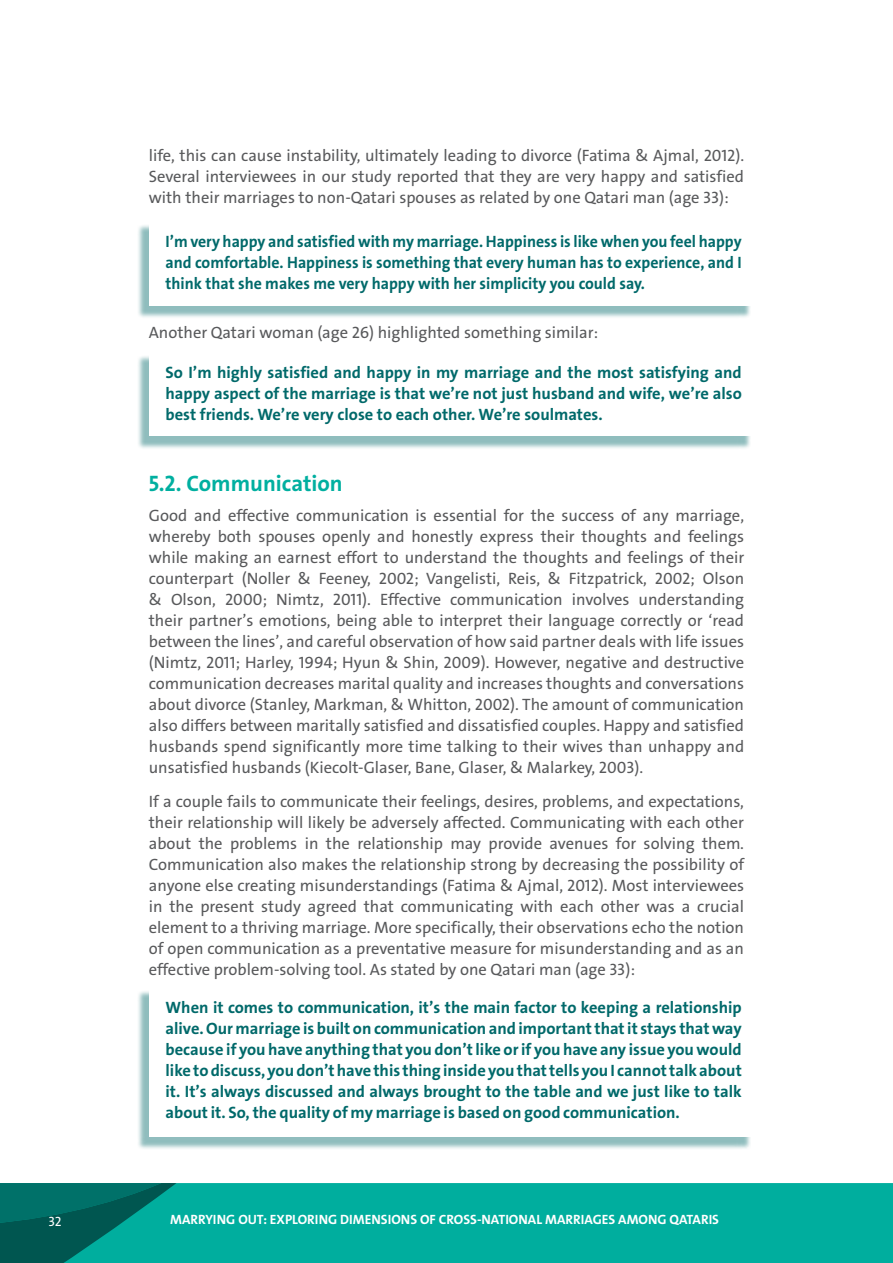
<style>
.page{position:relative;width:893px;height:1263px;background:#fff}
.page>*{position:absolute;margin:0;border:0;box-sizing:border-box;transform-origin:0 0}
.t1{font:700 22.5px "The Sans Arabic";color:#00afa0}
.t2{font:16.5px/21px "The Sans Arabic";color:#58595b;text-align:justify}
.t3{font:700 16.5px/21px "The Sans Arabic";color:#00696a;text-align:justify}
.t4{font:700 16.5px/21px "The Sans Arabic";color:#00696a;text-align:justify;scale:.96 1}
.t5{font:700 13.5px "The Sans Arabic";color:#fff}
.t6{font:13.5px "The Sans Arabic";color:#fff}
</style>
<div class="page">
<div style="left:0;top:1183px;width:893px;height:80px;background:#00ae9e"></div>
<svg style="left:0;top:1183px;width:176px;height:80px"></svg>
<div style="left:137px;top:224px;width:614px;height:95px;background:#00696a;opacity:.44"></div>
<div style="left:149px;top:219px;width:605px;height:86px;background:#fff"></div>
<div style="left:137px;top:355px;width:614px;height:95px;background:#00696a;opacity:.44"></div>
<div style="left:149px;top:350px;width:605px;height:86px;background:#fff"></div>
<div style="left:137px;top:991px;width:614px;height:159px;background:#00696a;opacity:.44"></div>
<div style="left:149px;top:985px;width:605px;height:151px;background:#fff"></div>
<p class="t2" style="left:149px;top:145px;width:597px">life, this can cause instability, ultimately leading to divorce (Fatima &amp; Ajmal, 2012).<br>Several interviewees in our study reported that they are very happy and satisfied with their marriages to non-Qatari spouses as related by one Qatari man (age 33):</p>
<p class="t4" style="left:166px;top:231px;width:602px">I’m very happy and satisfied with my marriage. Happiness is like when you feel happy and comfortable. Happiness is something that every human has to experience, and I think that she makes me very happy with her simplicity you could say.</p>
<p class="t2" style="left:149px;top:322px;width:451px">Another Qatari woman (age 26) highlighted something similar:</p>
<p class="t3" style="left:166px;top:362px;width:578px">So I’m highly satisfied and happy in my marriage and the most satisfying and happy aspect of the marriage is that we’re not just husband and wife, we’re also best friends. We’re very close to each other. We’re soulmates.</p>
<h1 class="t1" style="left:149px;top:469px;width:195px">5.2. Communication</h1>
<p class="t2" style="left:149px;top:505px;width:597px">Good and effective communication is essential for the success of any marriage, whereby both spouses openly and honestly express their thoughts and feelings while making an earnest effort to understand the thoughts and feelings of their counterpart (Noller &amp; Feeney, 2002; Vangelisti, Reis, &amp; Fitzpatrick, 2002; Olson &amp; Olson, 2000; Nimtz, 2011). Effective communication involves understanding their partner’s emotions, being able to interpret their language correctly or ‘read between the lines’, and careful observation of how said partner deals with life issues (Nimtz, 2011; Harley, 1994; Hyun &amp; Shin, 2009). However, negative and destructive communication decreases marital quality and increases thoughts and conversations about divorce (Stanley, Markman, &amp; Whitton, 2002). The amount of communication also differs between maritally satisfied and dissatisfied couples. Happy and satisfied husbands spend significantly more time talking to their wives than unhappy and unsatisfied husbands (Kiecolt-Glaser, Bane, Glaser, &amp; Malarkey, 2003).</p>
<p class="t2" style="left:149px;top:791px;width:597px">If a couple fails to communicate their feelings, desires, problems, and expectations, their relationship will likely be adversely affected. Communicating with each other about the problems in the relationship may provide avenues for solving them.<br>Communication also makes the relationship strong by decreasing the possibility of anyone else creating misunderstandings (Fatima &amp; Ajmal, 2012). Most interviewees in the present study agreed that communicating with each other was a crucial element to a thriving marriage. More specifically, their observations echo the notion of open communication as a preventative measure for misunderstanding and as an effective problem-solving tool. As stated by one Qatari man (age 33):</p>
<p class="t3" style="left:166px;top:997px;width:578px">When it comes to communication, it’s the main factor to keeping a relationship alive. Our marriage is built on communication and important that it stays that way because if you have anything that you don’t like or if you have any issue you would like to discuss, you don’t have this thing inside you that tells you I cannot talk about it. It’s always discussed and always brought to the table and we just like to talk about it. So, the quality of my marriage is based on good communication.</p>
<p class="t6" style="left:49px;top:1212px;width:15px">32</p>
<p class="t5" style="left:170px;top:1210px;width:550px">MARRYING OUT: EXPLORING DIMENSIONS OF CROSS-NATIONAL MARRIAGES AMONG QATARIS</p>
</div>
